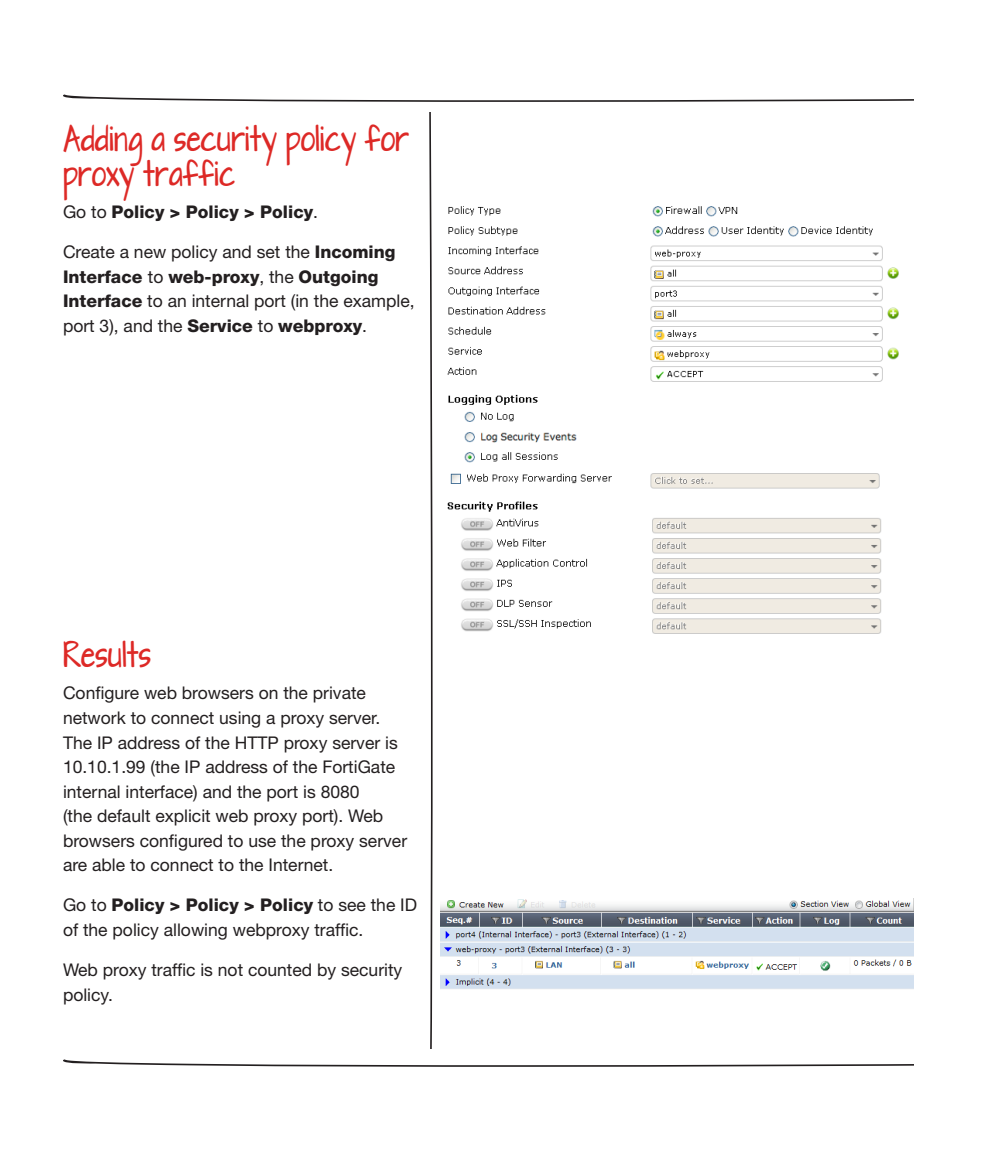
<style>
.page{position:relative;width:1008px;height:1166px;background:#fff}
.page>*{position:absolute;margin:0;border:0;box-sizing:border-box;transform-origin:0 0}
.Step_Heading{font:condensed 31.5px/35px "Lolliplop";color:#dd2926}
.Body{font:17.5px/24.5px "Helvetica Neue LT Std";color:#231f20}
.Body-2{font:800 17.5px "Helvetica Neue LT Std";color:#231f20}
.s1{font-weight:400}
.s2{font-weight:800}
</style>
<div class="page">
<svg style="left:63px;top:94px;width:851px;height:8px"></svg>
<svg style="left:63px;top:1059px;width:851px;height:7px"></svg>
<svg style="left:429px;top:113px;width:4px;height:935px"></svg>
<img style="left:447px;top:206px;width:452px;height:428px">
<img style="left:440px;top:899px;width:474px;height:90px">
<p class="Step_Heading" style="left:63px;top:122px;width:347px">Adding a security policy for proxy traffic</p>
<p class="Body-2" style="left:63px;top:201px;width:256px"><span class="s1">Go to</span> Policy &gt; Policy &gt; Policy<span class="s1">.</span></p>
<p class="Body" style="left:63px;top:239px;width:353px">Create a new policy and set the <span class="s2">Incoming Interface</span> to <span class="s2">web-proxy</span>, the <span class="s2">Outgoing Interface</span> to an internal port (in the example, port 3), and the <span class="s2">Service</span> to <span class="s2">webproxy</span>.</p>
<p class="Step_Heading" style="left:63px;top:638px;width:90px">Results</p>
<p class="Body" style="left:63px;top:680px;width:346px">Configure web browsers on the private network to connect using a proxy server.<br>The IP address of the HTTP proxy server is 10.10.1.99 (the IP address of the FortiGate internal interface) and the port is 8080<br>(the default explicit web proxy port). Web browsers configured to use the proxy server are able to connect to the Internet.</p>
<p class="Body" style="left:63px;top:892px;width:356px">Go to <span class="s2">Policy &gt; Policy &gt; Policy</span> to see the ID of the policy allowing webproxy traffic.</p>
<p class="Body" style="left:63px;top:957px;width:341px">Web proxy traffic is not counted by security policy.</p>
</div>
